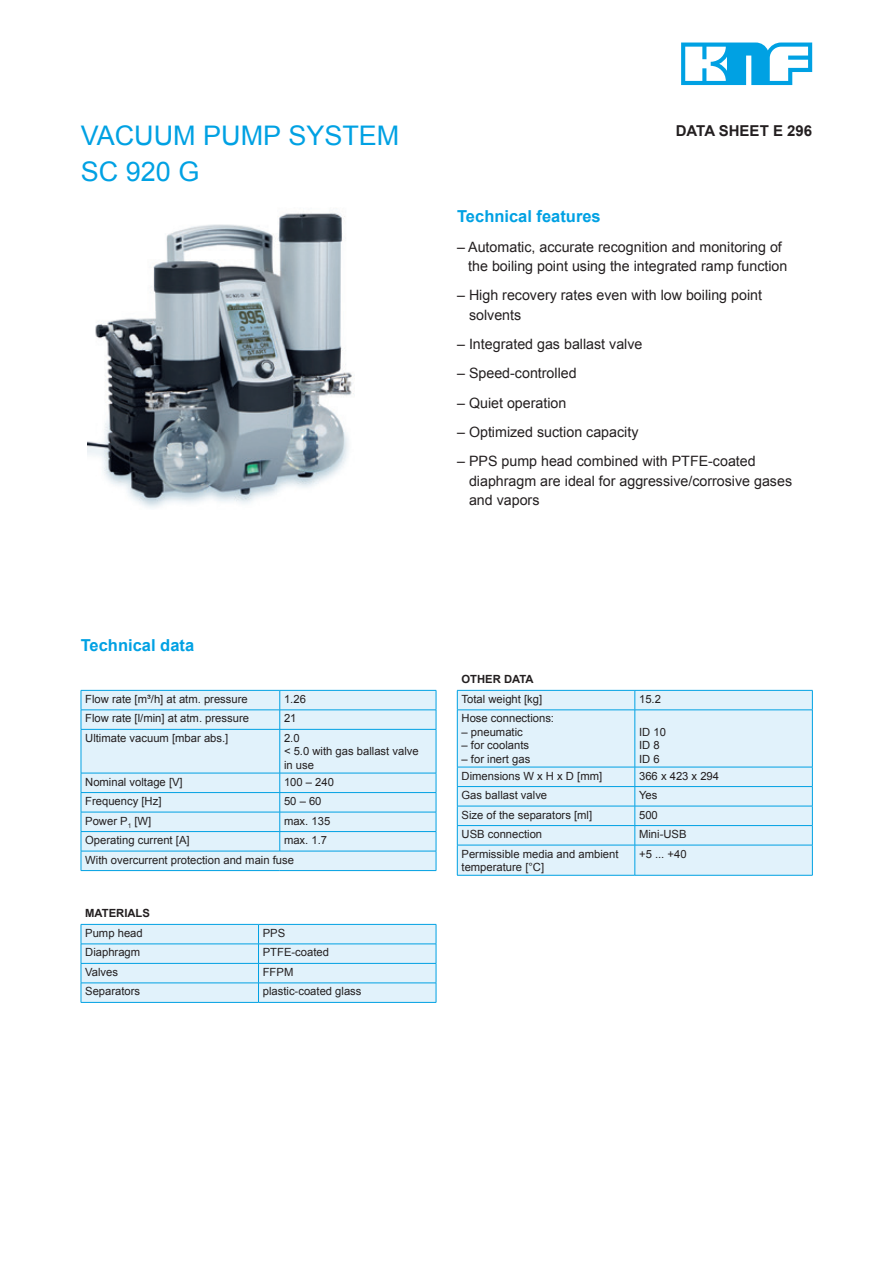
<style>
.page{position:relative;width:893px;height:1263px;background:#fff}
.page>*{position:absolute;margin:0;border:0;box-sizing:border-box;transform-origin:0 0}
.t1{font:27px/36px "Arial";color:#00a1e3}
.t2{font:700 16.5px "Arial";color:#00a1e3}
.t3{font:700 15px "Arial";color:#231f20}
.t4{font:14.25px/19.5px "Arial";color:#231f20}
.t5{font:11.25px/13.5px "Arial";color:#231f20}
.t6{font:700 11.25px "Arial";color:#231f20}
</style>
<div class="page">
<svg style="left:681px;top:43px;width:131px;height:42px"></svg>
<img style="left:88px;top:213px;width:266px;height:295px">
<div style="left:82px;top:691px;width:354px;height:179px;background:#e1f2fb"></div>
<hr style="left:81px;top:690px;width:199px;height:1px;background:#00a1e3">
<hr style="left:280px;top:690px;width:156px;height:1px;background:#00a1e3">
<hr style="left:81px;top:710px;width:199px;height:1px;background:#00a1e3">
<svg style="left:81px;top:690px;width:1px;height:39px"></svg>
<hr style="left:280px;top:710px;width:156px;height:1px;background:#00a1e3">
<svg style="left:279px;top:690px;width:1px;height:39px"></svg>
<svg style="left:436px;top:690px;width:1px;height:39px"></svg>
<hr style="left:81px;top:729px;width:199px;height:1px;background:#00a1e3">
<hr style="left:81px;top:729px;width:1px;height:44px;background:#00a1e3">
<hr style="left:280px;top:729px;width:156px;height:1px;background:#00a1e3">
<hr style="left:279px;top:729px;width:1px;height:44px;background:#00a1e3">
<hr style="left:436px;top:729px;width:1px;height:44px;background:#00a1e3">
<hr style="left:81px;top:773px;width:199px;height:1px;background:#00a1e3">
<hr style="left:280px;top:773px;width:156px;height:1px;background:#00a1e3">
<hr style="left:81px;top:792px;width:199px;height:1px;background:#00a1e3">
<hr style="left:280px;top:792px;width:156px;height:1px;background:#00a1e3">
<hr style="left:81px;top:812px;width:199px;height:1px;background:#00a1e3">
<hr style="left:280px;top:812px;width:156px;height:1px;background:#00a1e3">
<hr style="left:81px;top:831px;width:199px;height:1px;background:#00a1e3">
<hr style="left:280px;top:831px;width:156px;height:1px;background:#00a1e3">
<svg style="left:279px;top:773px;width:1px;height:78px"></svg>
<hr style="left:81px;top:851px;width:199px;height:1px;background:#00a1e3">
<svg style="left:81px;top:773px;width:1px;height:97px"></svg>
<hr style="left:280px;top:851px;width:156px;height:1px;background:#00a1e3">
<svg style="left:436px;top:773px;width:1px;height:97px"></svg>
<hr style="left:81px;top:870px;width:199px;height:1px;background:#00a1e3">
<hr style="left:280px;top:870px;width:156px;height:1px;background:#00a1e3">
<svg style="left:81px;top:924px;width:356px;height:78px;background:#d4edf9"></svg>
<hr style="left:81px;top:1002px;width:177px;height:1px;background:#00a1e3">
<hr style="left:258px;top:1002px;width:178px;height:1px;background:#00a1e3">
<div style="left:458px;top:691px;width:354px;height:184px;background:#e1f2fb"></div>
<hr style="left:457px;top:690px;width:178px;height:1px;background:#00a1e3">
<svg style="left:457px;top:690px;width:1px;height:20px"></svg>
<hr style="left:635px;top:690px;width:178px;height:1px;background:#00a1e3">
<svg style="left:635px;top:690px;width:1px;height:20px"></svg>
<svg style="left:812px;top:690px;width:1px;height:20px"></svg>
<hr style="left:457px;top:710px;width:178px;height:1px;background:#00a1e3">
<hr style="left:457px;top:710px;width:1px;height:57px;background:#00a1e3">
<hr style="left:635px;top:710px;width:178px;height:1px;background:#00a1e3">
<hr style="left:635px;top:710px;width:1px;height:57px;background:#00a1e3">
<hr style="left:812px;top:710px;width:1px;height:57px;background:#00a1e3">
<hr style="left:457px;top:767px;width:178px;height:1px;background:#00a1e3">
<hr style="left:635px;top:767px;width:178px;height:1px;background:#00a1e3">
<hr style="left:457px;top:786px;width:178px;height:1px;background:#00a1e3">
<hr style="left:635px;top:786px;width:178px;height:1px;background:#00a1e3">
<hr style="left:457px;top:845px;width:178px;height:1px;background:#00a1e3">
<hr style="left:457px;top:845px;width:1px;height:30px;background:#00a1e3">
<hr style="left:635px;top:845px;width:178px;height:1px;background:#00a1e3">
<hr style="left:635px;top:845px;width:1px;height:30px;background:#00a1e3">
<hr style="left:812px;top:845px;width:1px;height:30px;background:#00a1e3">
<hr style="left:457px;top:875px;width:178px;height:1px;background:#00a1e3">
<hr style="left:635px;top:875px;width:178px;height:1px;background:#00a1e3">
<hr style="left:457px;top:806px;width:178px;height:1px;background:#00a1e3">
<svg style="left:457px;top:767px;width:1px;height:78px"></svg>
<hr style="left:635px;top:806px;width:178px;height:1px;background:#00a1e3">
<svg style="left:635px;top:767px;width:1px;height:78px"></svg>
<svg style="left:812px;top:767px;width:1px;height:78px"></svg>
<hr style="left:457px;top:825px;width:178px;height:1px;background:#00a1e3">
<hr style="left:635px;top:825px;width:178px;height:1px;background:#00a1e3">
<h1 class="t1" style="left:81px;top:118px;width:320px">VACUUM PUMP SYSTEM<br>SC 920 G</h1>
<h3 class="t3" style="left:676px;top:121px;width:138px">DATA SHEET E 296</h3>
<h2 class="t2" style="left:457px;top:206px;width:145px">Technical features</h2>
<p class="t4" style="left:468px;top:237px;width:321px;text-indent:-11px">– Automatic, accurate recognition and monitoring of the boiling point using the integrated ramp function</p>
<p class="t4" style="left:469px;top:286px;width:295px;text-indent:-12px">– High recovery rates even with low boiling point solvents</p>
<p class="t4" style="left:457px;top:334px;width:187px">– Integrated gas ballast valve</p>
<p class="t4" style="left:457px;top:364px;width:121px">– Speed-controlled</p>
<p class="t4" style="left:457px;top:393px;width:111px">– Quiet operation</p>
<p class="t4" style="left:457px;top:422px;width:183px">– Optimized suction capacity</p>
<p class="t4" style="left:469px;top:451px;width:325px;text-indent:-12px">– PPS pump head combined with PTFE-coated diaphragm are ideal for aggressive/corrosive gases and vapors</p>
<h2 class="t2" style="left:81px;top:635px;width:115px">Technical data</h2>
<p class="t5" style="left:85px;top:692px;width:164px">Flow rate [m³/h] at atm. pressure</p>
<p class="t5" style="left:284px;top:692px;width:23px">1.26</p>
<p class="t5" style="left:85px;top:712px;width:165px">Flow rate [l/min] at atm. pressure</p>
<p class="t5" style="left:284px;top:712px;width:14px">21</p>
<p class="t5" style="left:85px;top:731px;width:145px">Ultimate vacuum [mbar abs.]</p>
<p class="t5" style="left:284px;top:731px;width:136px">2.0<br>&lt; 5.0 with gas ballast valve in use</p>
<p class="t5" style="left:85px;top:775px;width:99px">Nominal voltage [V]</p>
<p class="t5" style="left:284px;top:775px;width:52px">100 – 240</p>
<p class="t5" style="left:85px;top:794px;width:78px">Frequency [Hz]</p>
<p class="t5" style="left:284px;top:794px;width:39px">50 – 60</p>
<p class="t5" style="left:85px;top:814px;width:68px">Power P<sub>1</sub> [W]</p>
<p class="t5" style="left:284px;top:814px;width:48px">max. 135</p>
<p class="t5" style="left:85px;top:833px;width:106px">Operating current [A]</p>
<p class="t5" style="left:85px;top:830px;width:243px;line-height:19.5px;text-indent:199px">max. 1.7<br>With overcurrent protection and main fuse</p>
<p class="t6" style="left:85px;top:906px;width:66px">MATERIALS</p>
<p class="t5" style="left:85px;top:926px;width:59px">Pump head</p>
<p class="t5" style="left:263px;top:926px;width:24px">PPS</p>
<p class="t5" style="left:85px;top:946px;width:57px">Diaphragm</p>
<p class="t5" style="left:263px;top:946px;width:68px">PTFE-coated</p>
<p class="t5" style="left:85px;top:965px;width:34px">Valves</p>
<p class="t5" style="left:263px;top:965px;width:32px">FFPM</p>
<p class="t5" style="left:85px;top:985px;width:57px">Separators</p>
<p class="t5" style="left:263px;top:985px;width:100px">plastic-coated glass</p>
<p class="t6" style="left:462px;top:672px;width:74px">OTHER DATA</p>
<p class="t5" style="left:462px;top:692px;width:82px">Total weight [kg]</p>
<p class="t5" style="left:639px;top:692px;width:23px">15.2</p>
<p class="t5" style="left:462px;top:712px;width:94px">Hose connections:</p>
<p class="t5" style="left:462px;top:725px;width:63px">– pneumatic</p>
<p class="t5" style="left:462px;top:739px;width:69px">– for coolants</p>
<p class="t5" style="left:462px;top:752px;width:70px">– for inert gas</p>
<p class="t5" style="left:639px;top:725px;width:28px">ID 10<br>ID 8<br>ID 6</p>
<p class="t5" style="left:462px;top:769px;width:142px">Dimensions W x H x D [mm]</p>
<p class="t5" style="left:639px;top:769px;width:82px">366 x 423 x 294</p>
<p class="t5" style="left:462px;top:788px;width:87px">Gas ballast valve</p>
<p class="t5" style="left:639px;top:788px;width:20px">Yes</p>
<p class="t5" style="left:462px;top:808px;width:132px">Size of the separators [ml]</p>
<p class="t5" style="left:639px;top:808px;width:20px">500</p>
<p class="t5" style="left:462px;top:827px;width:82px">USB connection</p>
<p class="t5" style="left:639px;top:827px;width:49px">Mini-USB</p>
<p class="t5" style="left:462px;top:847px;width:158px">Permissible media and ambient temperature [°C]</p>
<p class="t5" style="left:639px;top:847px;width:49px">+5 ... +40</p>
</div>
